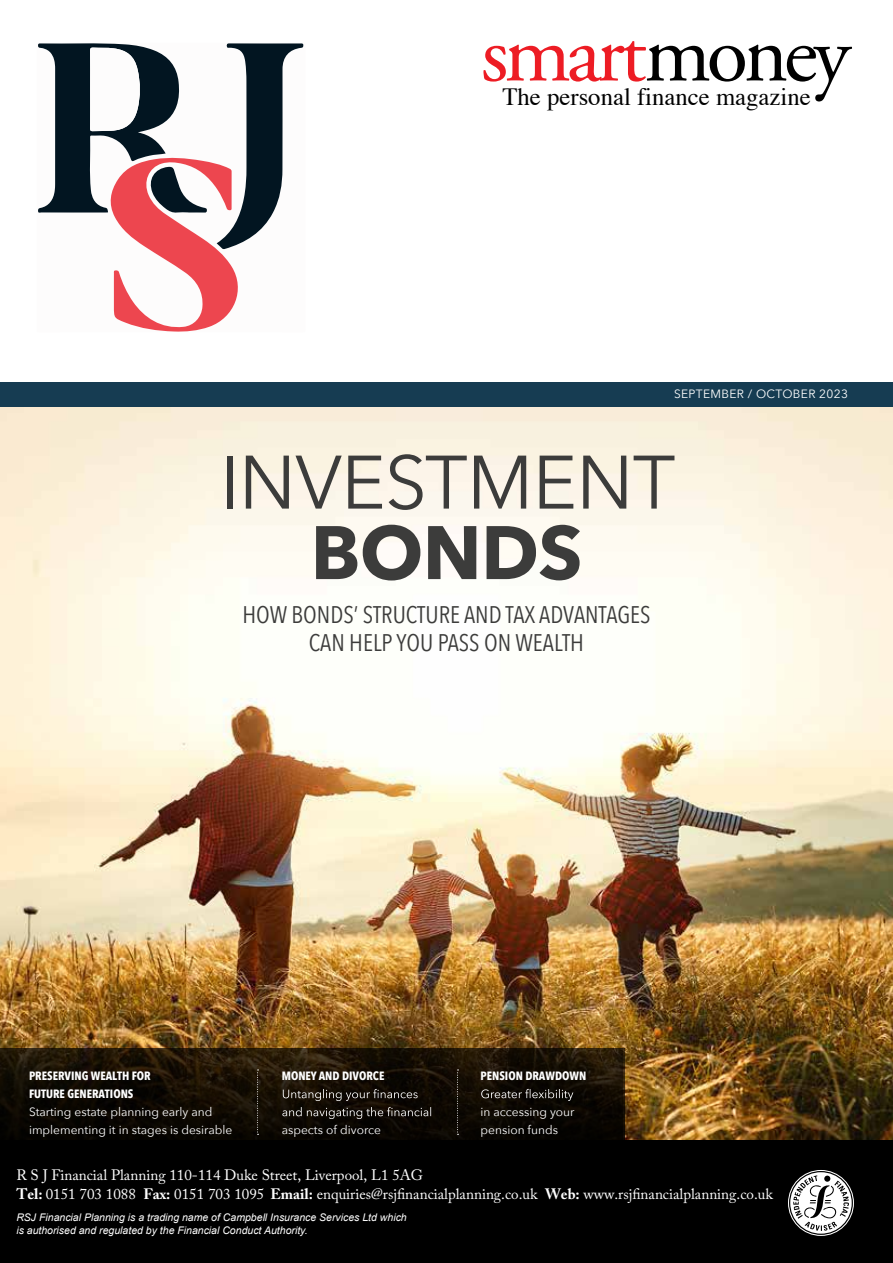
<style>
.page{position:relative;width:893px;height:1263px;background:#fff}
.page>*{position:absolute;margin:0;border:0;box-sizing:border-box;transform-origin:0 0}
.t1{font:74.85px "Avenir Next";letter-spacing:-.01em;color:#3c3c3b}
.t2{font:700 74.85px "Avenir Next";letter-spacing:-.01em;color:#3c3c3b}
.t3{font:24.75px "Times";color:#000}
.t4{font:24px/28.5px "Avenir Next Condensed";color:#3c3c3b;text-align:center}
.t5{font:15px/19.5px "Adobe Caslon Pro";color:#fff}
.t6{font:12px/18px "Avenir Next";color:#fff}
.t7{font:700 12px/18px "Avenir Next Condensed";color:#fff}
.t8{font:12px "Avenir Next";letter-spacing:.03em;color:#fff}
.t9{font:italic 10.5px/12.6px "Arial";color:#fff}
.s1{font-weight:700}
</style>
<div class="page">
<img style="left:0;top:406px;width:893px;height:734px">
<svg style="left:0;top:1048px;width:623px;height:92px;background:#130d04"></svg>
<svg style="left:283px;top:1089px;width:135px;height:12px;background:#363029"></svg>
<svg style="left:282px;top:1107px;width:149px;height:12px;background:#332e29"></svg>
<svg style="left:481px;top:1089px;width:92px;height:12px"></svg>
<svg style="left:257px;top:1069px;width:2px;height:66px"></svg>
<svg style="left:457px;top:1069px;width:1px;height:66px"></svg>
<div style="left:0;top:382px;width:893px;height:24px;background:#163c52"></div>
<div style="left:0;top:1140px;width:893px;height:123px;background:#000"></div>
<svg style="left:788px;top:1170px;width:66px;height:66px"></svg>
<svg style="left:483px;top:41px;width:369px;height:60px"></svg>
<svg style="left:38px;top:43px;width:265px;height:289px"></svg>
<h2 class="t3" style="left:502px;top:73px;width:310px">The personal finance magazine</h2>
<p class="t8" style="left:674px;top:384px;width:176px">SEPTEMBER / OCTOBER 2023</p>
<h1 class="t1" style="left:220px;top:419px;width:457px">INVESTMENT</h1>
<h1 class="t2" style="left:311px;top:488px;width:273px">BONDS</h1>
<h3 class="t4" style="left:242px;top:599px;width:410px">HOW BONDS’ STRUCTURE AND TAX ADVANTAGES<br>CAN HELP YOU PASS ON WEALTH</h3>
<p class="t7" style="left:29px;top:1067px;width:123px">PRESERVING WEALTH FOR<br>FUTURE GENERATIONS</p>
<p class="t6" style="left:29px;top:1102px;width:205px">Starting estate planning early and implementing it in stages is desirable</p>
<p class="t7" style="left:282px;top:1067px;width:104px">MONEY AND DIVORCE</p>
<p class="t6" style="left:282px;top:1120px;width:101px">aspects of divorce</p>
<p class="t7" style="left:481px;top:1067px;width:107px">PENSION DRAWDOWN</p>
<p class="t6" style="left:481px;top:1102px;width:95px">in accessing your pension funds</p>
<p class="t5" style="left:16px;top:1165px;width:758px">R S J Financial Planning 110-114 Duke Street, Liverpool, L1 5AG<br><span class="s1">Tel:</span> 0151 703 1088 <span class="s1">Fax:</span> 0151 703 1095 <span class="s1">Email:</span> enquiries@rsj-nancialplanning.co.uk <span class="s1">Web:</span> www.rsj-nancialplanning.co.uk</p>
<p class="t9" style="left:16px;top:1211px;width:392px">RSJ Financial Planning is a trading name of Campbell Insurance Services Ltd which is authorised and regulated by the Financial Conduct Authority.</p>
</div>
